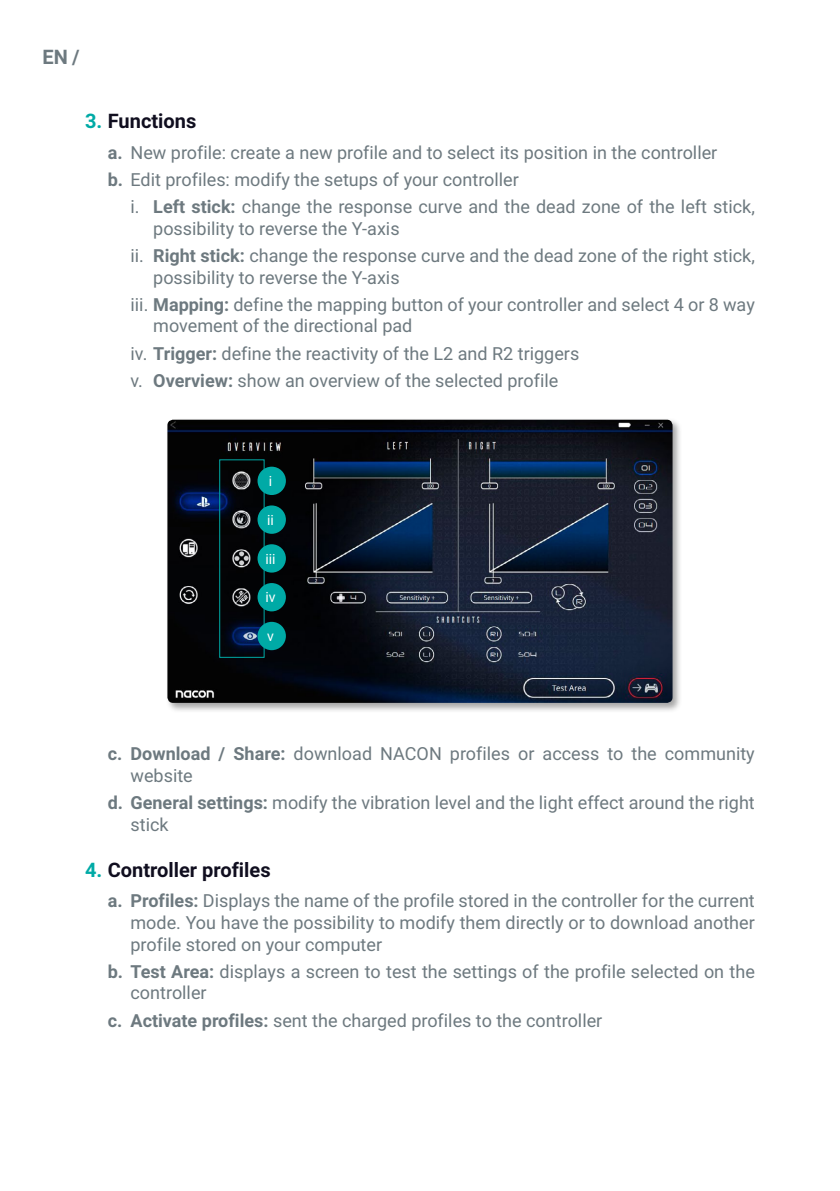
<style>
.page{position:relative;width:840px;height:1191px;background:#fff}
.page>*{position:absolute;margin:0;border:0;box-sizing:border-box;transform-origin:0 0}
.t1{font:700 20px "Roboto";color:#100e1f}
.t2{font:700 20px "Roboto";color:#6d797f}
.t3{font:18px/21.6px "Roboto";color:#6d797f}
.t4{font:14px "Roboto";color:#fff}
.s1{color:#00aaa6}
.s2{font-weight:700}
</style>
<div class="page">
<div style="left:166px;top:418px;width:516px;height:295px;background:#000;opacity:.35"></div>
<img style="left:167px;top:420px;width:505px;height:283px">
<div style="left:219px;top:459px;width:45px;height:199px;border:1px solid #00aaa6"></div>
<div style="left:257px;top:466px;width:29px;height:29px;background:#00aaa6;border-radius:50%"></div>
<div style="left:257px;top:505px;width:29px;height:29px;background:#00aaa6;border-radius:50%"></div>
<div style="left:257px;top:544px;width:29px;height:28px;background:#00aaa6;border-radius:50%"></div>
<div style="left:257px;top:583px;width:29px;height:28px;background:#00aaa6;border-radius:50%"></div>
<div style="left:257px;top:622px;width:29px;height:28px;background:#00aaa6;border-radius:50%"></div>
<p class="t2" style="left:43px;top:43px;width:38px">EN /</p>
<p class="t1" style="left:85px;top:107px;width:113px"><span class="s1">3.</span> Functions</p>
<p class="t3" style="left:108px;top:138px;width:610px;line-height:27.2px"><span class="s2">a.</span> New profile: create a new profile and to select its position in the controller <span class="s2">b.</span> Edit profiles: modify the setups of your controller</p>
<p class="t3" style="left:153px;top:195px;width:602px;text-indent:-23px">i. <span class="s2">Left stick:</span> change the response curve and the dead zone of the left stick, possibility to reverse the Y-axis</p>
<p class="t3" style="left:153px;top:244px;width:602px;text-indent:-23px">ii. <span class="s2">Right stick:</span> change the response curve and the dead zone of the right stick, possibility to reverse the Y-axis</p>
<p class="t3" style="left:153px;top:293px;width:602px;text-indent:-23px">iii. <span class="s2">Mapping:</span> define the mapping button of your controller and select 4 or 8 way movement of the directional pad</p>
<p class="t3" style="left:130px;top:339px;width:450px;line-height:27.2px">iv. <span class="s2">Trigger:</span> define the reactivity of the L2 and R2 triggers v. <span class="s2">Overview:</span> show an overview of the selected profile</p>
<p class="t4" style="left:269px;top:471px;width:5px">i</p>
<p class="t4" style="left:267px;top:510px;width:8px">ii</p>
<p class="t4" style="left:265px;top:549px;width:12px">iii</p>
<p class="t4" style="left:265px;top:587px;width:12px">iv</p>
<p class="t4" style="left:267px;top:626px;width:8px">v</p>
<p class="t3" style="left:130px;top:742px;width:625px;text-indent:-23px"><span class="s2">c. Download / Share:</span> download NACON profiles or access to the community website</p>
<p class="t3" style="left:130px;top:791px;width:625px;text-indent:-23px"><span class="s2">d. General settings:</span> modify the vibration level and the light effect around the right stick</p>
<p class="t1" style="left:85px;top:856px;width:187px"><span class="s1">4.</span> Controller profiles</p>
<p class="t3" style="left:130px;top:889px;width:625px;text-align:justify;text-indent:-23px"><span class="s2">a. Profiles:</span> Displays the name of the profile stored in the controller for the current mode. You have the possibility to modify them directly or to download another profile stored on your computer</p>
<p class="t3" style="left:130px;top:960px;width:625px;text-indent:-23px"><span class="s2">b. Test Area:</span> displays a screen to test the settings of the profile selected on the controller</p>
<p class="t3" style="left:108px;top:1009px;width:495px"><span class="s2">c. Activate profiles:</span> sent the charged profiles to the controller</p>
</div>
